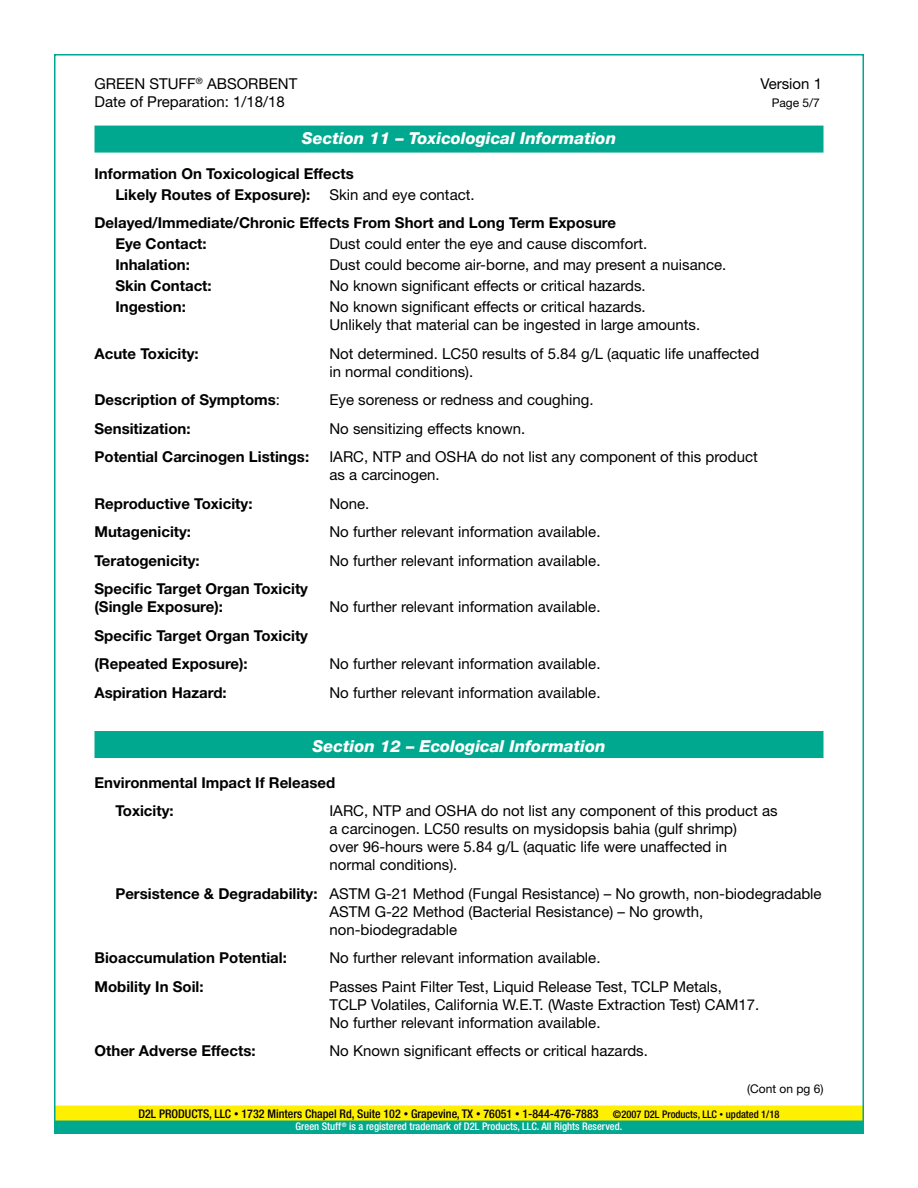
<style>
.page{position:relative;width:918px;height:1188px;background:#fff}
.page>*{position:absolute;margin:0;border:0;box-sizing:border-box;transform-origin:0 0}
.t1{font:italic 800 16.5px "Helvetica Neue LT Std";color:#fff}
.t2{font:15px/18px "Helvetica Neue LT Std";color:#000}
.t3{font:700 15px/21px "Helvetica Neue LT Std";color:#000}
.t4{font:500 condensed 12px/24.9px "Helvetica Neue LT Std";color:#000}
.t5{font:12px "Helvetica Neue LT Std";color:#000}
.t6{font:500 condensed 10.5px "Helvetica Neue LT Std";color:#fff}
.s1{font-weight:400}
.s2{font-weight:700}
.s3{font-weight:400;font-stretch:normal}
.s4{font-size:9px}
.s5{font-size:10.5px}
.s6{font-size:7.5px}
</style>
<div class="page">
<div style="left:94px;top:731px;width:729px;height:27px;background:#00a88f"></div>
<div style="left:94px;top:126px;width:729px;height:27px;background:#00a88f;border:2px solid #00a88f"></div>
<div style="left:54px;top:1119px;width:810px;height:15px;background:#00a88f"></div>
<div style="left:54px;top:1106px;width:810px;height:15px;background:#ffef00"></div>
<p class="t2" style="left:94px;top:74px;width:204px">GREEN STUFF<sup>®</sup> ABSORBENT</p>
<p class="t2" style="left:760px;top:74px;width:63px">Version 1</p>
<p class="t2" style="left:95px;top:92px;width:192px">Date of Preparation: 1/18/18</p>
<p class="t5" style="left:772px;top:95px;width:50px">Page 5/7</p>
<p class="t1" style="left:302px;top:129px;width:316px">Section 11 – Toxicological Information</p>
<p class="t3" style="left:115px;top:163px;width:240px;text-indent:-21px">Information On Toxicological Effects<br>Likely Routes of Exposure):</p>
<p class="t2" style="left:329px;top:185px;width:147px">Skin and eye contact.</p>
<p class="t3" style="left:115px;top:212px;width:502px;text-indent:-21px">Delayed/Immediate/Chronic Effects From Short and Long Term Exposure<br>Eye Contact:</p>
<p class="t2" style="left:329px;top:235px;width:319px">Dust could enter the eye and cause discomfort.</p>
<p class="t3" style="left:115px;top:254px;width:76px">Inhalation:</p>
<p class="t2" style="left:329px;top:256px;width:399px">Dust could become air-borne, and may present a nuisance.</p>
<p class="t3" style="left:115px;top:275px;width:98px">Skin Contact:</p>
<p class="t2" style="left:329px;top:277px;width:318px">No known significant effects or critical hazards.</p>
<p class="t3" style="left:115px;top:296px;width:72px">Ingestion:</p>
<p class="t2" style="left:329px;top:298px;width:372px">No known significant effects or critical hazards.<br>Unlikely that material can be ingested in large amounts.</p>
<p class="t3" style="left:94px;top:343px;width:106px">Acute Toxicity:</p>
<p class="t2" style="left:329px;top:344px;width:431px">Not determined. LC50 results of 5.84 g/L (aquatic life unaffected in normal conditions).</p>
<p class="t3" style="left:94px;top:389px;width:187px">Description of Symptoms<span class="s1">:</span></p>
<p class="t2" style="left:329px;top:391px;width:266px">Eye soreness or redness and coughing.</p>
<p class="t3" style="left:94px;top:418px;width:98px">Sensitization:</p>
<p class="t2" style="left:329px;top:419px;width:197px">No sensitizing effects known.</p>
<p class="t3" style="left:94px;top:446px;width:216px">Potential Carcinogen Listings:</p>
<p class="t2" style="left:329px;top:448px;width:430px">IARC, NTP and OSHA do not list any component of this product as a carcinogen.</p>
<p class="t3" style="left:94px;top:493px;width:160px">Reproductive Toxicity:</p>
<p class="t2" style="left:329px;top:494px;width:42px">None.</p>
<p class="t3" style="left:94px;top:521px;width:98px">Mutagenicity:</p>
<p class="t2" style="left:329px;top:523px;width:273px">No further relevant information available.</p>
<p class="t3" style="left:94px;top:550px;width:107px">Teratogenicity:</p>
<p class="t2" style="left:329px;top:551px;width:273px">No further relevant information available.</p>
<p class="t3" style="left:94px;top:580px;width:215px;line-height:18px">Specific Target Organ Toxicity (Single Exposure):</p>
<p class="t2" style="left:329px;top:598px;width:273px">No further relevant information available.</p>
<p class="t3" style="left:94px;top:621px;width:215px;line-height:28.5px">Specific Target Organ Toxicity (Repeated Exposure):</p>
<p class="t2" style="left:329px;top:655px;width:273px">No further relevant information available.</p>
<p class="t3" style="left:94px;top:682px;width:134px">Aspiration Hazard:</p>
<p class="t2" style="left:329px;top:683px;width:273px">No further relevant information available.</p>
<p class="t1" style="left:312px;top:736px;width:295px">Section 12 – Ecological Information</p>
<p class="t3" style="left:115px;top:768px;width:221px;line-height:28.5px;text-indent:-21px">Environmental Impact If Released<br>Toxicity:</p>
<p class="t2" style="left:329px;top:802px;width:450px">IARC, NTP and OSHA do not list any component of this product as a carcinogen. LC50 results on mysidopsis bahia (gulf shrimp)<br>over 96-hours were 5.84 g/L (aquatic life were unaffected in<br>normal conditions).</p>
<p class="t2" style="left:329px;top:884px;width:494px;text-indent:-214px"><span class="s2">Persistence &amp; Degradability:</span> ASTM G-21 Method (Fungal Resistance) – No growth, non-biodegradable<br>ASTM G-22 Method (Bacterial Resistance) – No growth, non-biodegradable</p>
<p class="t3" style="left:94px;top:947px;width:194px">Bioaccumulation Potential:</p>
<p class="t2" style="left:329px;top:949px;width:273px">No further relevant information available.</p>
<p class="t3" style="left:94px;top:976px;width:111px">Mobility In Soil:</p>
<p class="t2" style="left:329px;top:977px;width:432px">Passes Paint Filter Test, Liquid Release Test, TCLP Metals,<br>TCLP Volatiles, California W.E.T. (Waste Extraction Test) CAM17.<br>No further relevant information available.</p>
<p class="t3" style="left:94px;top:1040px;width:163px">Other Adverse Effects:</p>
<p class="t2" style="left:329px;top:1042px;width:320px">No Known significant effects or critical hazards.</p>
<p class="t4" style="left:139px;top:1076px;width:686px;text-indent:609px"><span class="s3">(Cont on pg 6)<br></span>D2L PRODUCTS, LLC <span class="s4">•</span> 1732 Minters Chapel Rd, Suite 102 <span class="s4">•</span> Grapevine, TX <span class="s4">•</span> 76051 <span class="s4">•</span> 1-844-476-7883 <span class="s5">©2007 D2L Products, LLC</span> <span class="s6">•</span> <span class="s5">updated 1/18</span></p>
<p class="t6" style="left:296px;top:1120px;width:328px">Green Stuff <sup>®</sup> is a registered trademark of D2L Products, LLC. All Rights Reserved.</p>
</div>
